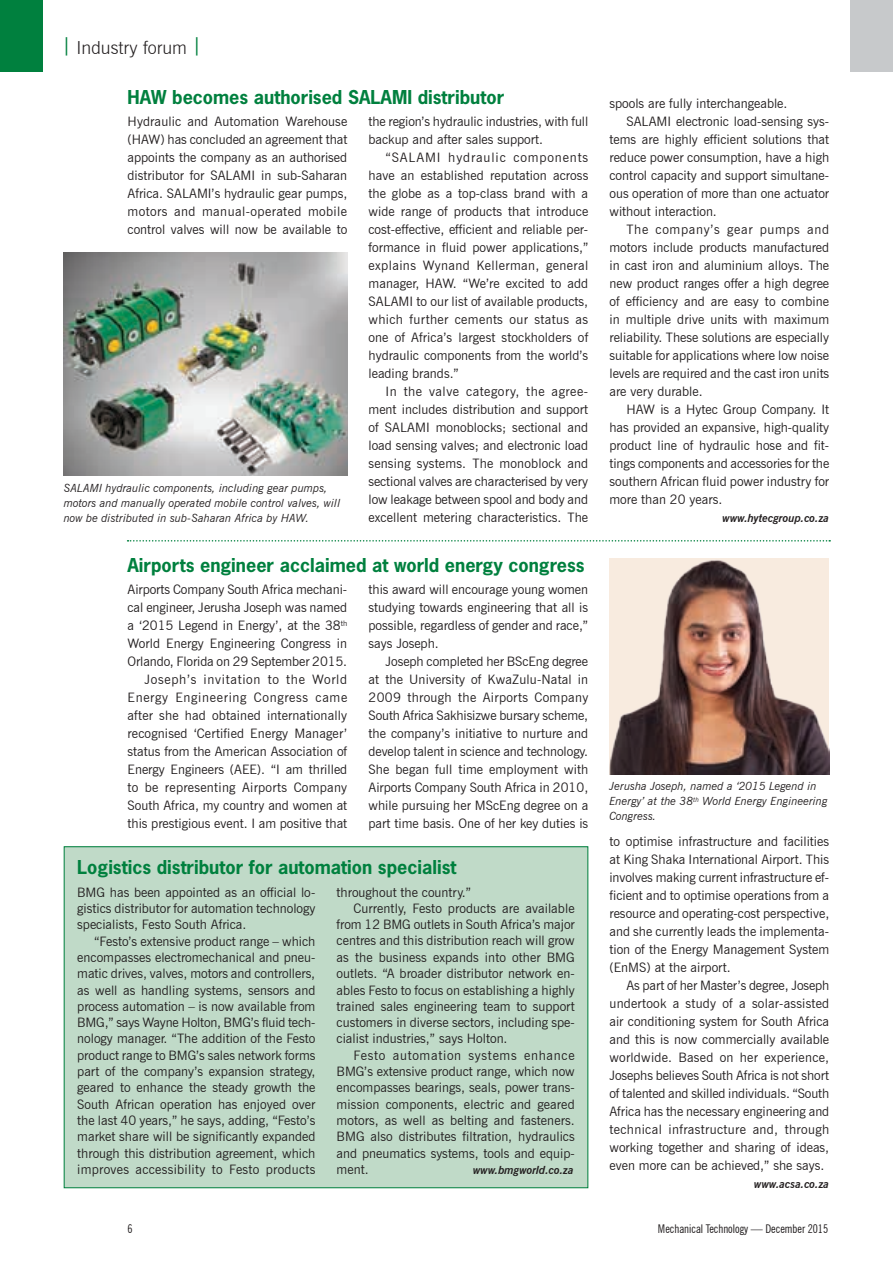
<style>
.page{position:relative;width:893px;height:1263px;background:#fff}
.page>*{position:absolute;margin:0;border:0;box-sizing:border-box;transform-origin:0 0}
.t1{font:700 18px "News Gothic Std";color:#00803e}
.t2{font:300 18px "News Gothic BT";color:#231f20}
.t3{font:13.05px/18px "News Gothic BT";color:#231f20;text-align:justify}
.t4{font:13.05px "News Gothic BT";letter-spacing:.055em;color:#231f20}
.t5{font:13.05px "News Gothic BT";letter-spacing:.05em;color:#231f20}
.t6{font:condensed 12px "News Gothic BT";color:#231f20}
.t7{font:italic 11.25px/15px "News Gothic BT";color:#231f20}
.t8{font:italic 700 11.25px "News Gothic BT";color:#231f20}
.s1{color:#00803e}
</style>
<div class="page">
<div style="left:850px;top:0;width:43px;height:72px;background:#c7c9cb"></div>
<div style="left:0;top:0;width:43px;height:72px;background:#00803e"></div>
<img style="left:609px;top:558px;width:220px;height:216px">
<div style="left:64px;top:847px;width:524px;height:341px;background:#c0dac8"></div>
<img style="left:64px;top:252px;width:283px;height:224px">
<svg style="left:128px;top:540px;width:702px;height:2px"></svg>
<h1 class="t2" style="left:62px;top:37px;width:141px"><span class="s1">⎪</span> Industry forum <span class="s1">⎪</span></h1>
<h1 class="t1" style="left:128px;top:85px;width:378px">HAW becomes authorised SALAMI distributor</h1>
<p class="t3" style="left:128px;top:112px;width:221px">Hydraulic and Automation Warehouse (HAW) has concluded an agreement that appoints the company as an authorised distributor for SALAMI in sub-Saharan Africa. SALAMI’s hydraulic gear pumps, motors and manual-operated mobile control valves will now be available to</p>
<p class="t3" style="left:368px;top:112px;width:221px">the region’s hydraulic industries, with full backup and after sales support.</p>
<p class="t3" style="left:368px;top:148px;width:221px;text-indent:17px">“SALAMI hydraulic components have an established reputation across the globe as a top-class brand with a wide range of products that introduce cost-effective, efficient and reliable per&shy;formance in fluid power applications,” explains Wynand Kellerman, general manager, HAW. “We’re excited to add SALAMI to our list of available products, which further cements our status as one of Africa’s largest stockholders of hydraulic components from the world’s leading brands.”</p>
<p class="t3" style="left:368px;top:382px;width:221px;text-indent:17px">In the valve category, the agree&shy;ment includes distribution and support of SALAMI monoblocks; sectional and load sensing valves; and electronic load sensing systems. The monoblock and sectional valves are characterised by very low leakage between spool and body and excellent metering characteristics. The</p>
<p class="t7" style="left:64px;top:480px;width:278px">SALAMI hydraulic components, including gear pumps, motors and manually operated mobile control valves, will now be distributed in sub-Saharan Africa by HAW.</p>
<h1 class="t1" style="left:128px;top:553px;width:459px">Airports engineer acclaimed at world energy congress</h1>
<p class="t3" style="left:128px;top:580px;width:221px;text-align:right">Airports Company South Africa mechani&shy;cal engineer, Jerusha Joseph was named a ‘2015 Legend in Energy’, at the 38<sup>th </sup>World Energy Engineering Congress in Orlando, Florida on 29 September 2015.<br>Joseph’s invitation to the World Energy Engineering Congress came after she had obtained internationally recognised ‘Certified Energy Manager’ status from the American Association of Energy Engineers (AEE). “I am thrilled to be representing Airports Company South Africa, my country and women at this prestigious event. I am positive that</p>
<p class="t3" style="left:368px;top:580px;width:221px">this award will encourage young women studying towards engineering that all is possible, regardless of gender and race,” says Joseph.</p>
<p class="t3" style="left:368px;top:652px;width:221px;text-indent:17px">Joseph completed her BScEng degree at the University of KwaZulu-Natal in 2009 through the Airports Company South Africa Sakhisizwe bursary scheme, the company’s initiative to nurture and develop talent in science and technology.<br>She began full time employment with Airports Company South Africa in 2010, while pursuing her MScEng degree on a part time basis. One of her key duties is</p>
<h1 class="t1" style="left:77px;top:855px;width:381px">Logistics distributor for automation specialist</h1>
<p class="t3" style="left:77px;top:884px;width:240px;line-height:16.4px">BMG has been appointed as an official lo&shy;gistics distributor for automation technology specialists, Festo South Africa.</p>
<p class="t3" style="left:77px;top:933px;width:240px;line-height:16.4px;text-indent:17px">“Festo’s extensive product range – which encompasses electromechanical and pneu&shy;matic drives, valves, motors and controllers, as well as handling systems, sensors and process automation – is now available from BMG,” says Wayne Holton, BMG’s fluid tech&shy;nology manager. “The addition of the Festo product range to BMG’s sales network forms part of the company’s expansion strategy, geared to enhance the steady growth the South African operation has enjoyed over the last 40 years,” he says, adding, “Festo’s market share will be significantly expanded through this distribution agreement, which improves accessibility to Festo products</p>
<p class="t3" style="left:337px;top:883px;width:136px">throughout the country.”</p>
<p class="t3" style="left:354px;top:899px;width:222px">Currently, Festo products are available</p>
<p class="t3" style="left:337px;top:915px;width:240px">from 12 BMG outlets in South Africa’s major</p>
<p class="t3" style="left:337px;top:932px;width:240px">centres and this distribution reach will grow</p>
<p class="t3" style="left:337px;top:948px;width:240px">as the business expands into other BMG</p>
<p class="t3" style="left:337px;top:964px;width:240px">outlets. “A broader distributor network en-</p>
<p class="t3" style="left:337px;top:981px;width:240px">ables Festo to focus on establishing a highly</p>
<p class="t3" style="left:337px;top:997px;width:240px">trained sales engineering team to support</p>
<p class="t3" style="left:337px;top:1013px;width:240px">customers in diverse sectors, including spe-</p>
<p class="t3" style="left:337px;top:1030px;width:172px">cialist industries,” says Holton.</p>
<p class="t4" style="left:354px;top:1047px;width:223px">Festo automation systems enhance</p>
<p class="t3" style="left:337px;top:1062px;width:240px">BMG’s extensive product range, which now</p>
<p class="t3" style="left:337px;top:1079px;width:240px">encompasses bearings, seals, power trans-</p>
<p class="t3" style="left:337px;top:1095px;width:240px">mission components, electric and geared</p>
<p class="t3" style="left:337px;top:1111px;width:240px">motors, as well as belting and fasteners.</p>
<p class="t3" style="left:337px;top:1128px;width:240px">BMG also distributes filtration, hydraulics</p>
<p class="t3" style="left:337px;top:1144px;width:240px">and pneumatics systems, tools and equip-</p>
<p class="t3" style="left:337px;top:1160px;width:34px">ment.</p>
<p class="t8" style="left:473px;top:1163px;width:102px">www.bmgworld.co.za</p>
<p class="t3" style="left:609px;top:94px;width:180px">spools are fully interchangeable.</p>
<p class="t3" style="left:626px;top:112px;width:204px">SALAMI electronic load-sensing sys-</p>
<p class="t3" style="left:609px;top:130px;width:221px">tems are highly efficient solutions that</p>
<p class="t3" style="left:609px;top:148px;width:221px">reduce power consumption, have a high</p>
<p class="t3" style="left:609px;top:166px;width:221px">control capacity and support simultane-</p>
<p class="t3" style="left:609px;top:184px;width:221px">ous operation of more than one actuator</p>
<p class="t3" style="left:609px;top:202px;width:109px">without interaction.</p>
<p class="t5" style="left:626px;top:221px;width:204px">The company’s gear pumps and</p>
<p class="t3" style="left:609px;top:238px;width:221px">motors include products manufactured</p>
<p class="t3" style="left:609px;top:256px;width:221px">in cast iron and aluminium alloys. The</p>
<p class="t3" style="left:609px;top:274px;width:221px">new product ranges offer a high degree</p>
<p class="t3" style="left:609px;top:292px;width:221px">of efficiency and are easy to combine</p>
<p class="t3" style="left:609px;top:310px;width:221px">in multiple drive units with maximum</p>
<p class="t3" style="left:609px;top:328px;width:221px">reliability. These solutions are especially</p>
<p class="t3" style="left:609px;top:346px;width:221px">suitable for applications where low noise</p>
<p class="t3" style="left:609px;top:364px;width:221px">levels are required and the cast iron units</p>
<p class="t3" style="left:609px;top:382px;width:95px">are very durable.</p>
<p class="t3" style="left:626px;top:400px;width:204px">HAW is a Hytec Group Company. It</p>
<p class="t3" style="left:609px;top:418px;width:221px">has provided an expansive, high-quality</p>
<p class="t3" style="left:609px;top:436px;width:221px">product line of hydraulic hose and fit-</p>
<p class="t3" style="left:609px;top:454px;width:221px">tings components and accessories for the</p>
<p class="t3" style="left:609px;top:472px;width:221px">southern African fluid power industry for</p>
<p class="t3" style="left:609px;top:490px;width:114px">more than 20 years.</p>
<p class="t8" style="left:723px;top:511px;width:108px">www.hytecgroup.co.za</p>
<p class="t7" style="left:609px;top:779px;width:220px">Jerusha Joseph, named a ‘2015 Legend in<br>Energy’ at the 38<sup>th</sup> World Energy Engineering<br>Congress.</p>
<p class="t3" style="left:609px;top:832px;width:221px">to optimise infrastructure and facilities at King Shaka International Airport. This involves making current infrastructure ef&shy;ficient and to optimise operations from a resource and operating-cost perspective, and she currently leads the implementa&shy;tion of the Energy Management System (EnMS) at the airport.</p>
<p class="t3" style="left:609px;top:976px;width:221px;text-indent:17px">As part of her Master’s degree, Joseph undertook a study of a solar-assisted air conditioning system for South Africa and this is now commercially available worldwide. Based on her experience, Josephs believes South Africa is not short of talented and skilled individuals. “South Africa has the necessary engineering and technical infrastructure and, through working together and sharing of ideas, even more can be achieved,” she says.</p>
<p class="t8" style="left:754px;top:1177px;width:76px">www.acsa.co.za</p>
<p class="t6" style="left:128px;top:1221px;width:7px">6</p>
<p class="t6" style="left:658px;top:1221px;width:172px">Mechanical Technology — December 2015</p>
</div>
